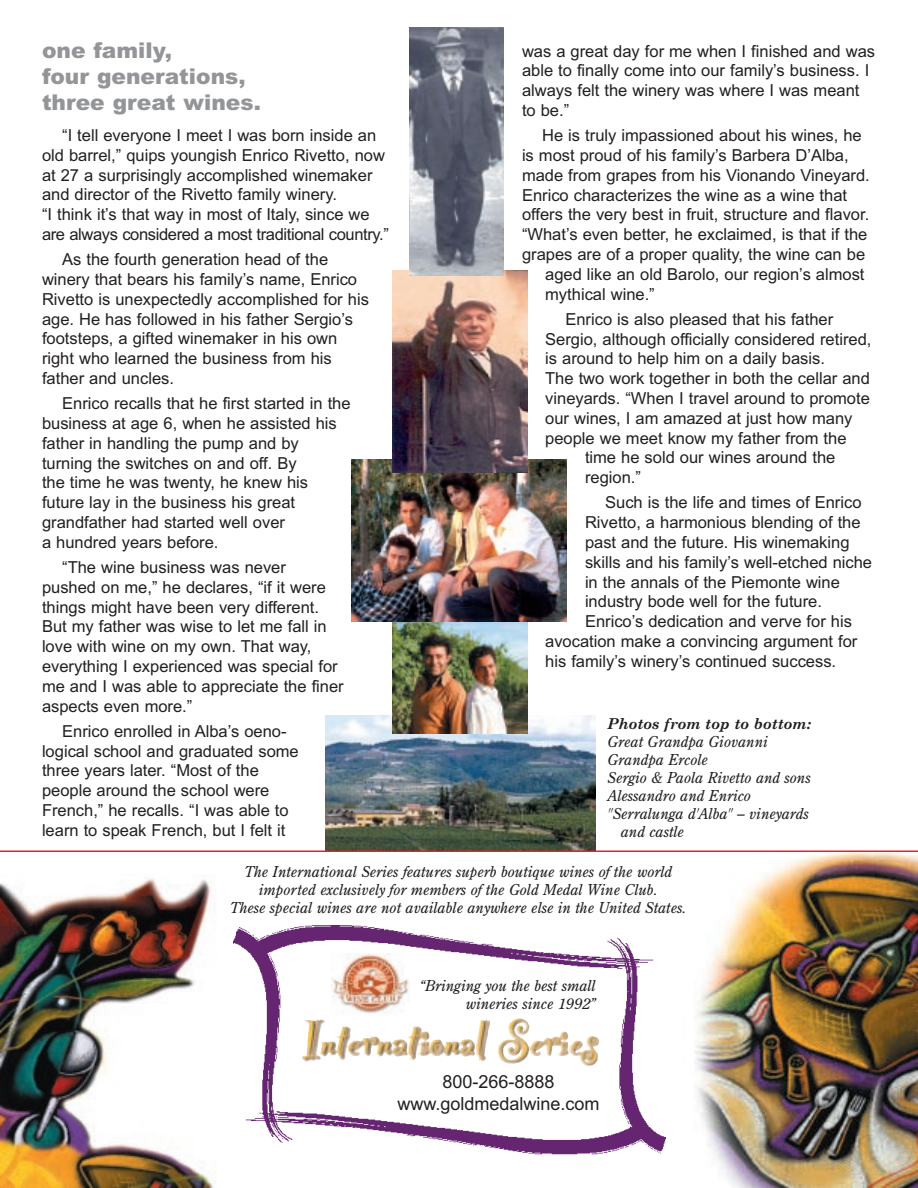
<style>
.page{position:relative;width:918px;height:1188px;background:#fff}
.page>*{position:absolute;margin:0;border:0;box-sizing:border-box;transform-origin:0 0}
.t1{font:900 21.75px/26.1px "Arial";color:#939598}
.t2{font:18px/21.6px "Arial";color:#231f20;text-align:center}
.t3{font:16.5px/19.8px "Arial";color:#231f20}
.t4{font:italic 15px/18px "Century Old Style";color:#231f20;text-align:center}
.t5{font:italic 700 15px "Century Schoolbook";color:#231f20}
</style>
<div class="page">
<img style="left:694px;top:852px;width:224px;height:336px">
<img style="left:0;top:878px;width:216px;height:310px">
<img style="left:326px;top:716px;width:270px;height:134px">
<img style="left:392px;top:622px;width:135px;height:112px">
<hr style="left:0;top:850px;width:918px;height:2px;background:#ee1e24">
<img style="left:351px;top:459px;width:216px;height:163px">
<img style="left:392px;top:270px;width:135px;height:202px">
<img style="left:410px;top:27px;width:94px;height:249px">
<img style="left:234px;top:926px;width:432px;height:228px">
<img style="left:300px;top:1016px;width:230px;height:55px">
<img style="left:332px;top:953px;width:78px;height:63px">
<h1 class="t1" style="left:42px;top:39px;width:220px">one family,<br>four generations, three great wines.</h1>
<p class="t3" style="left:522px;top:43px;width:355px">was a great day for me when I finished and was able to finally come into our family’s business. I always felt the winery was where I was meant to be.”</p>
<p class="t3" style="left:542px;top:127px;width:321px">He is truly impassioned about his wines, he</p>
<p class="t3" style="left:522px;top:147px;width:328px">is most proud of his family’s Barbera D’Alba,</p>
<p class="t3" style="left:522px;top:167px;width:349px">made from grapes from his Vionando Vineyard.</p>
<p class="t3" style="left:522px;top:187px;width:327px">Enrico characterizes the wine as a wine that</p>
<p class="t3" style="left:522px;top:206px;width:349px">offers the very best in fruit, structure and flavor.</p>
<p class="t3" style="left:522px;top:226px;width:347px">“What’s even better, he exclaimed, is that if the</p>
<p class="t3" style="left:522px;top:246px;width:345px">grapes are of a proper quality, the wine can be</p>
<p class="t3" style="left:545px;top:266px;width:321px">aged like an old Barolo, our region’s almost</p>
<p class="t3" style="left:545px;top:286px;width:111px">mythical wine.”</p>
<p class="t3" style="left:565px;top:311px;width:269px">Enrico is also pleased that his father</p>
<p class="t3" style="left:545px;top:331px;width:328px">Sergio, although officially considered retired,</p>
<p class="t3" style="left:545px;top:350px;width:281px">is around to help him on a daily basis.</p>
<p class="t3" style="left:545px;top:370px;width:326px">The two work together in both the cellar and</p>
<p class="t3" style="left:545px;top:390px;width:326px">vineyards. “When I travel around to promote</p>
<p class="t3" style="left:545px;top:410px;width:309px">our wines, I am amazed at just how many</p>
<p class="t3" style="left:545px;top:430px;width:303px">people we meet know my father from the</p>
<p class="t3" style="left:585px;top:449px;width:252px">time he sold our wines around the</p>
<p class="t3" style="left:585px;top:469px;width:57px">region.”</p>
<p class="t3" style="left:605px;top:494px;width:258px">Such is the life and times of Enrico</p>
<p class="t3" style="left:585px;top:514px;width:277px">Rivetto, a harmonious blending of the</p>
<p class="t3" style="left:585px;top:534px;width:266px">past and the future. His winemaking</p>
<p class="t3" style="left:585px;top:554px;width:289px">skills and his family’s well-etched niche</p>
<p class="t3" style="left:585px;top:574px;width:256px">in the annals of the Piemonte wine</p>
<p class="t3" style="left:585px;top:593px;width:239px">industry bode well for the future.</p>
<p class="t3" style="left:585px;top:613px;width:269px">Enrico’s dedication and verve for his</p>
<p class="t3" style="left:545px;top:633px;width:314px">avocation make a convincing argument for</p>
<p class="t3" style="left:545px;top:653px;width:292px">his family’s winery’s continued success.</p>
<p class="t3" style="left:42px;top:127px;width:348px;text-indent:20px">“I tell everyone I meet I was born inside an old barrel,” quips youngish Enrico Rivetto, now at 27 a surprisingly accomplished winemaker and director of the Rivetto family winery.<br>“I think it’s that way in most of Italy, since we are always considered a most traditional country.”</p>
<p class="t3" style="left:42px;top:251px;width:328px;text-indent:20px">As the fourth generation head of the winery that bears his family’s name, Enrico Rivetto is unexpectedly accomplished for his age. He has followed in his father Sergio’s footsteps, a gifted winemaker in his own right who learned the business from his father and uncles.</p>
<p class="t3" style="left:42px;top:395px;width:310px;text-indent:20px">Enrico recalls that he first started in the business at age 6, when he assisted his father in handling the pump and by turning the switches on and off. By<br>the time he was twenty, he knew his future lay in the business his great grandfather had started well over<br>a hundred years before.</p>
<p class="t3" style="left:42px;top:559px;width:303px;text-indent:20px">“The wine business was never pushed on me,” he declares, “if it were things might have been very different.<br>But my father was wise to let me fall in love with wine on my own. That way, everything I experienced was special for me and I was able to appreciate the finer aspects even more.”</p>
<p class="t3" style="left:42px;top:723px;width:258px;text-indent:20px">Enrico enrolled in Alba’s oeno&shy;logical school and graduated some three years later. “Most of the people around the school were<br>French,” he recalls. “I was able to learn to speak French, but I felt it</p>
<p class="t5" style="left:608px;top:718px;width:205px">Photos from top to bottom:</p>
<p class="t4" style="left:608px;top:734px;width:162px">Great Grandpa Giovanni</p>
<p class="t4" style="left:608px;top:752px;width:102px">Grandpa Ercole</p>
<p class="t4" style="left:608px;top:770px;width:205px">Sergio &amp; Paola Rivetto and sons</p>
<p class="t4" style="left:608px;top:788px;width:145px">Alessandro and Enrico</p>
<p class="t4" style="left:608px;top:806px;width:203px">"Serralunga d'Alba" – vineyards</p>
<p class="t4" style="left:621px;top:824px;width:65px">and castle</p>
<p class="t4" style="left:230px;top:863px;width:458px">The International Series features superb boutique wines of the world imported exclusively for members of the Gold Medal Wine Club.<br>These special wines are not available anywhere else in the United States.</p>
<p class="t4" style="left:420px;top:978px;width:178px;text-align:right">“Bringing you the best small wineries since 1992”</p>
<p class="t2" style="left:398px;top:1073px;width:204px">800-266-8888 www.goldmedalwine.com</p>
</div>
